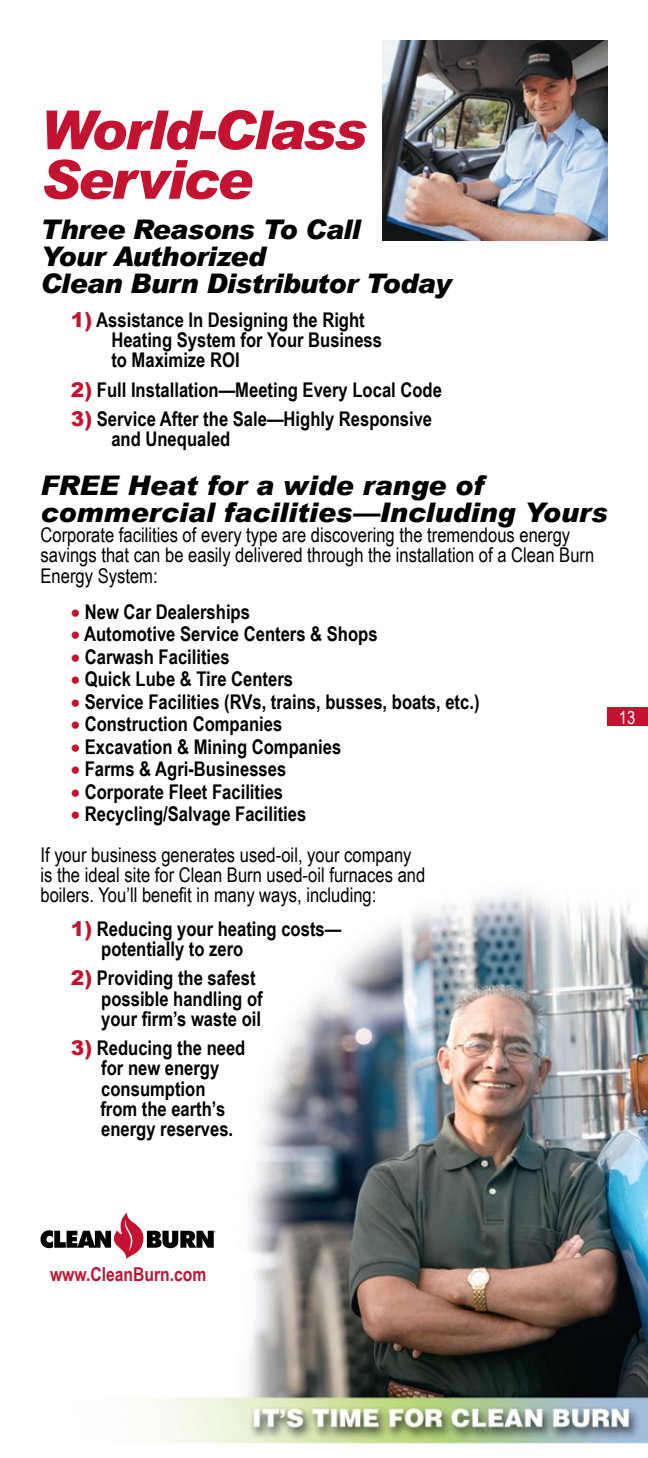
<style>
.page{position:relative;width:648px;height:1458px;background:#fff}
.page>*{position:absolute;margin:0;border:0;box-sizing:border-box;transform-origin:0 0}
.t1{font:italic 900 54px/49.5px "Arial";letter-spacing:-.04em;color:#c41231}
.t2{font:italic 900 27px/27px "Arial";letter-spacing:-.015em;color:#000}
.t3{font:700 20.25px/20.2px "Arial Narrow";color:#000}
.t4{font:20.25px/20.2px "Arial Narrow";color:#000}
.t5{font:700 19.12px "Arial Narrow";color:#c41231}
.t6{font:18px "Arial Narrow";color:#fff}
.s1{font-family:"Arial";font-weight:900;color:#c41231}
.s2{color:#c41231}
.s3{font-weight:700}
</style>
<div class="page">
<img style="left:40px;top:707px;width:608px;height:738px">
<img style="left:382px;top:40px;width:226px;height:201px">
<svg style="left:41px;top:1212px;width:175px;height:47px"></svg>
<div style="left:608px;top:708px;width:40px;height:18px;background:#c41231"></div>
<h1 class="t1" style="left:40px;top:104px;width:328px">World-Class<br>Service</h1>
<h2 class="t2" style="left:40px;top:215px;width:413px">Three Reasons To Call<br>Your Authorized<br>Clean Burn Distributor Today</h2>
<p class="t3" style="left:111px;top:309px;width:272px;text-indent:-40px"><span class="s1">1)</span> Assistance In Designing the Right<br>Heating System for Your Business to Maximize ROI</p>
<p class="t3" style="left:71px;top:378px;width:373px"><span class="s1">2)</span> Full Installation—Meeting Every Local Code</p>
<p class="t3" style="left:111px;top:408px;width:322px;text-indent:-40px"><span class="s1">3)</span> Service After the Sale—Highly Responsive and Unequaled</p>
<h2 class="t2" style="left:40px;top:471px;width:569px">FREE Heat for a wide range of commercial facilities—Including Yours</h2>
<p class="t4" style="left:40px;top:524px;width:555px">Corporate facilities of every type are discovering the tremendous energy savings that can be easily delivered through the installation of a Clean Burn<br>Energy System:</p>
<p class="t3" style="left:71px;top:600px;width:181px"><span class="s2">•</span> New Car Dealerships</p>
<p class="t3" style="left:71px;top:623px;width:308px"><span class="s2">•</span> Automotive Service Centers &amp; Shops</p>
<p class="t3" style="left:71px;top:645px;width:160px"><span class="s2">•</span> Carwash Facilities</p>
<p class="t3" style="left:71px;top:668px;width:224px"><span class="s2">•</span> Quick Lube &amp; Tire Centers</p>
<p class="t3" style="left:71px;top:690px;width:410px"><span class="s2">•</span> Service Facilities (RVs, trains, busses, boats, etc.)</p>
<p class="t3" style="left:71px;top:713px;width:213px"><span class="s2">•</span> Construction Companies</p>
<p class="t3" style="left:71px;top:735px;width:272px"><span class="s2">•</span> Excavation &amp; Mining Companies</p>
<p class="t3" style="left:71px;top:758px;width:217px"><span class="s2">•</span> Farms &amp; Agri-Businesses</p>
<p class="t3" style="left:71px;top:780px;width:214px"><span class="s2">•</span> Corporate Fleet Facilities</p>
<p class="t4" style="left:40px;top:793px;width:373px;line-height:40.5px;text-indent:30px"><span class="s2">•</span> <span class="s3">Recycling/Salvage Facilities<br></span>If your business generates used-oil, your company</p>
<p class="t4" style="left:40px;top:864px;width:386px">is the ideal site for Clean Burn used-oil furnaces and boilers. You’ll benefit in many ways, including:</p>
<p class="t3" style="left:101px;top:918px;width:242px;text-indent:-30px"><span class="s1">1)</span> Reducing your heating costs— potentially to zero</p>
<p class="t3" style="left:101px;top:967px;width:163px;text-indent:-30px"><span class="s1">2)</span> Providing the safest possible handling of your firm’s waste oil</p>
<p class="t3" style="left:100px;top:1037px;width:147px;text-indent:-29px"><span class="s1">3)</span> Reducing the need for new energy consumption from the earth’s energy reserves.</p>
<p class="t6" style="left:619px;top:705px;width:18px">13</p>
<p class="t5" style="left:50px;top:1260px;width:158px">www.CleanBurn.com</p>
</div>
